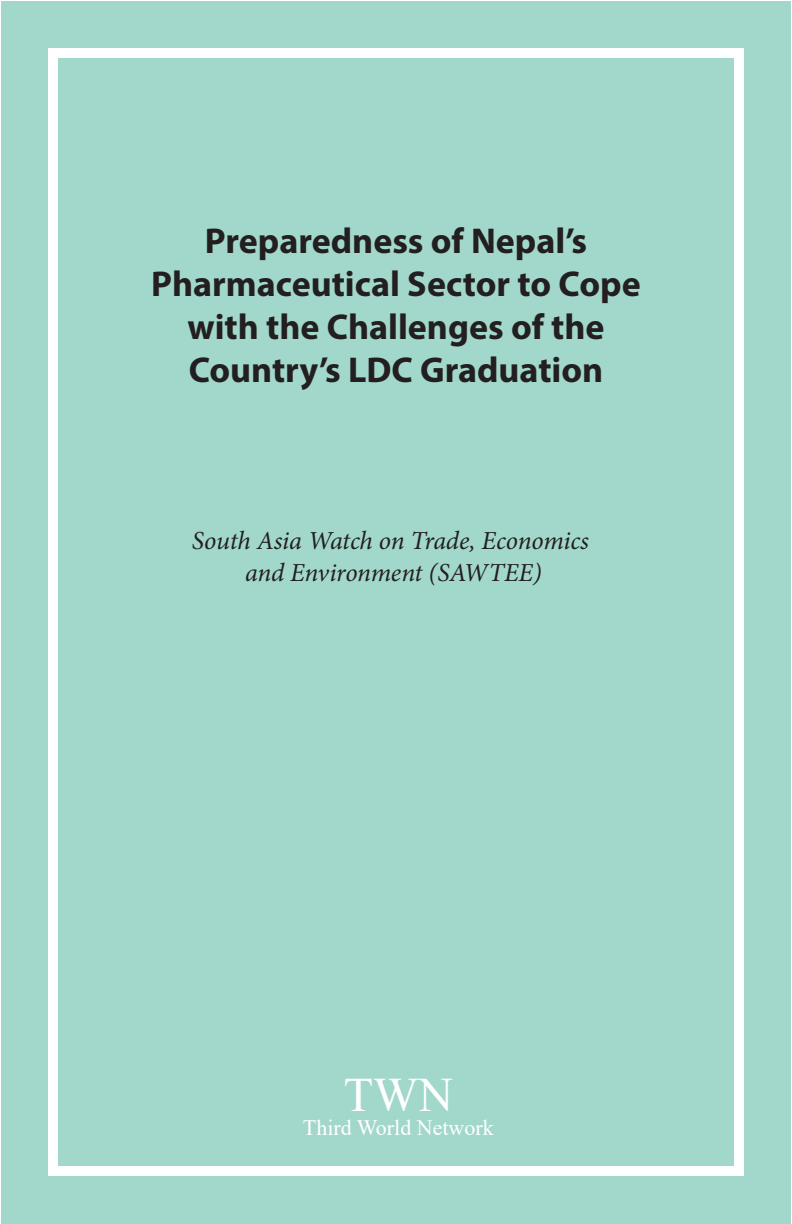
<style>
.page{position:relative;width:792px;height:1224px;background:#fff}
.page>*{position:absolute;margin:0;border:0;box-sizing:border-box;transform-origin:0 0}
.t1{font:48px "Times New Roman";color:#fff}
.t2{font:700 36px/43.2px "Myriad Pro";color:#231f20;text-align:center}
.t3{font:italic 26px "Minion Pro";letter-spacing:-.01em;color:#231f20}
.t4{font:22px "Times New Roman";color:#fff}
</style>
<div class="page">
<div style="left:1px;top:1px;width:790px;height:1223px;background:#a2d8cb"></div>
<div style="left:48px;top:48px;width:696px;height:1128px;border:10px solid #fff"></div>
<p class="t2" style="left:151px;top:218px;width:491px">Preparedness of Nepal’s<br>Pharmaceutical Sector to Cope</p>
<p class="t2" style="left:187px;top:304px;width:419px">with the Challenges of the</p>
<p class="t2" style="left:189px;top:347px;width:416px">Country’s LDC Graduation</p>
<p class="t3" style="left:192px;top:523px;width:399px">South Asia Watch on Trade, Economics</p>
<p class="t3" style="left:245px;top:554px;width:298px">and Environment (SAWTEE)</p>
<p class="t1" style="left:344px;top:1061px;width:111px">TWN</p>
<p class="t4" style="left:303px;top:1112px;width:192px">Third World Network</p>
</div>
